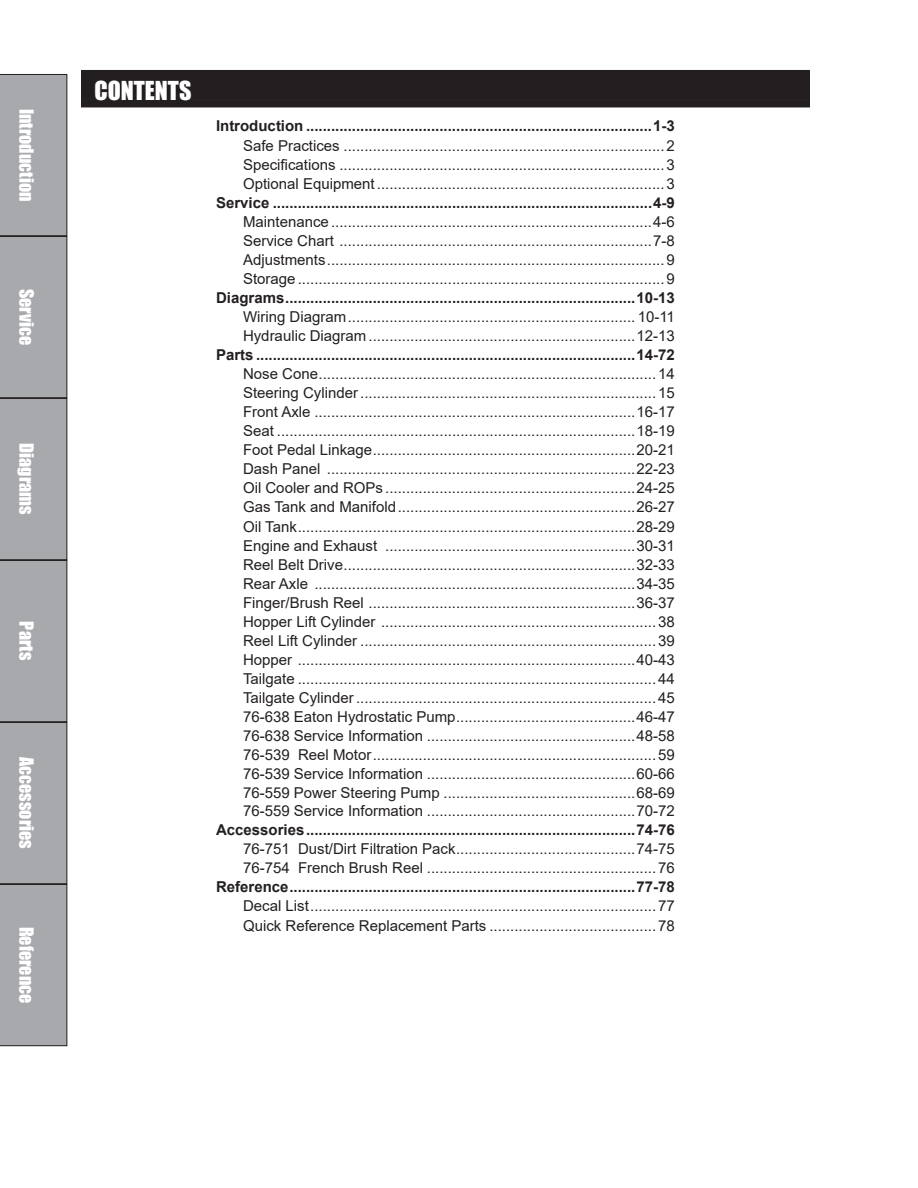
<style>
.page{position:relative;width:918px;height:1188px;background:#fff}
.page>*{position:absolute;margin:0;border:0;box-sizing:border-box;transform-origin:0 0}
.Header_Left{font:24px "Impact";color:#fff}
.t1{font:18px "Impact";color:#fff}
.TOC_Header_Left{font:15px/18px "Arial";color:#231f20}
.TOC_Header_Right{font:15px "Arial";color:#231f20}
.TOC_Header_Left-2{font:700 15px "Arial";color:#231f20}
.TOC_Header_Right-2{font:700 15px "Arial";color:#231f20}
</style>
<div class="page">
<div style="left:0;top:74px;width:67px;height:972px;background:#a8a9ad"></div>
<div style="left:81px;top:70px;width:729px;height:30px;background:#231f20"></div>
<div style="left:81px;top:100px;width:729px;height:7px;background:#231f20"></div>
<p class="t1" style="left:41px;top:109px;width:94px;rotate:90deg">Introduction</p>
<p class="t1" style="left:41px;top:289px;width:58px;rotate:90deg">Service</p>
<p class="t1" style="left:41px;top:443px;width:73px;rotate:90deg">Diagrams</p>
<p class="t1" style="left:41px;top:621px;width:40px;rotate:90deg">Parts</p>
<p class="t1" style="left:41px;top:757px;width:93px;rotate:90deg">Accessories</p>
<p class="t1" style="left:41px;top:927px;width:78px;rotate:90deg">Reference</p>
<p class="Header_Left" style="left:94px;top:72px;width:98px">CONTENTS</p>
<p class="TOC_Header_Right-2" style="left:216px;top:116px;width:460px">Introduction ...................................................................................1-3</p>
<p class="TOC_Header_Right" style="left:243px;top:135px;width:433px">Safe Practices .............................................................................2</p>
<p class="TOC_Header_Left" style="left:243px;top:155px;width:433px">Specifications ..............................................................................3</p>
<p class="TOC_Header_Left" style="left:243px;top:174px;width:433px">Optional Equipment .....................................................................3</p>
<p class="TOC_Header_Left-2" style="left:216px;top:192px;width:460px">Service ...........................................................................................4-9</p>
<p class="TOC_Header_Right" style="left:243px;top:211px;width:433px">Maintenance .............................................................................4-6</p>
<p class="TOC_Header_Left" style="left:243px;top:231px;width:433px">Service Chart ...........................................................................7-8</p>
<p class="TOC_Header_Right" style="left:243px;top:249px;width:433px">Adjustments.................................................................................9</p>
<p class="TOC_Header_Right" style="left:243px;top:268px;width:433px">Storage ........................................................................................9</p>
<p class="TOC_Header_Right-2" style="left:216px;top:287px;width:460px">Diagrams....................................................................................10-13</p>
<p class="TOC_Header_Left" style="left:243px;top:308px;width:433px">Wiring Diagram..................................................................... 10-11</p>
<p class="TOC_Header_Left" style="left:243px;top:327px;width:433px">Hydraulic Diagram ................................................................12-13</p>
<p class="TOC_Header_Left-2" style="left:216px;top:344px;width:460px">Parts ...........................................................................................14-72</p>
<p class="TOC_Header_Left" style="left:243px;top:365px;width:433px">Nose Cone.................................................................................14</p>
<p class="TOC_Header_Left" style="left:243px;top:384px;width:433px">Steering Cylinder.......................................................................15</p>
<p class="TOC_Header_Left" style="left:243px;top:403px;width:433px">Front Axle .............................................................................16-17</p>
<p class="TOC_Header_Left" style="left:243px;top:422px;width:433px">Seat ......................................................................................18-19</p>
<p class="TOC_Header_Left" style="left:243px;top:441px;width:433px">Foot Pedal Linkage...............................................................20-21</p>
<p class="TOC_Header_Left" style="left:243px;top:460px;width:433px">Dash Panel ..........................................................................22-23</p>
<p class="TOC_Header_Left" style="left:243px;top:479px;width:433px">Oil Cooler and ROPs ............................................................24-25</p>
<p class="TOC_Header_Left" style="left:243px;top:498px;width:433px">Gas Tank and Manifold.........................................................26-27</p>
<p class="TOC_Header_Left" style="left:243px;top:517px;width:433px">Oil Tank.................................................................................28-29</p>
<p class="TOC_Header_Left" style="left:243px;top:536px;width:433px">Engine and Exhaust ............................................................30-31</p>
<p class="TOC_Header_Left" style="left:243px;top:555px;width:433px">Reel Belt Drive......................................................................32-33</p>
<p class="TOC_Header_Left" style="left:243px;top:574px;width:433px">Rear Axle .............................................................................34-35</p>
<p class="TOC_Header_Left" style="left:243px;top:593px;width:433px">Finger/Brush Reel ................................................................36-37</p>
<p class="TOC_Header_Right" style="left:243px;top:611px;width:433px">Hopper Lift Cylinder ..................................................................38</p>
<p class="TOC_Header_Left" style="left:243px;top:631px;width:433px">Reel Lift Cylinder .......................................................................39</p>
<p class="TOC_Header_Left" style="left:243px;top:651px;width:433px">Hopper .................................................................................40-43</p>
<p class="TOC_Header_Left" style="left:243px;top:670px;width:433px">Tailgate ......................................................................................44</p>
<p class="TOC_Header_Left" style="left:243px;top:689px;width:433px">Tailgate Cylinder........................................................................45</p>
<p class="TOC_Header_Left" style="left:243px;top:708px;width:433px">76-638 Eaton Hydrostatic Pump...........................................46-47</p>
<p class="TOC_Header_Left" style="left:243px;top:727px;width:433px">76-638 Service Information ..................................................48-58</p>
<p class="TOC_Header_Left" style="left:243px;top:746px;width:433px">76-539 Reel Motor....................................................................59</p>
<p class="TOC_Header_Left" style="left:243px;top:765px;width:433px">76-539 Service Information ..................................................60-66</p>
<p class="TOC_Header_Left" style="left:243px;top:784px;width:433px">76-559 Power Steering Pump ..............................................68-69<br>76-559 Service Information ..................................................70-72</p>
<p class="TOC_Header_Left-2" style="left:216px;top:819px;width:460px">Accessories...............................................................................74-76</p>
<p class="TOC_Header_Right" style="left:243px;top:839px;width:433px">76-751 Dust/Dirt Filtration Pack...........................................74-75</p>
<p class="TOC_Header_Right" style="left:243px;top:858px;width:433px">76-754 French Brush Reel .......................................................76</p>
<p class="TOC_Header_Right-2" style="left:216px;top:877px;width:460px">Reference...................................................................................77-78</p>
<p class="TOC_Header_Right" style="left:243px;top:896px;width:433px">Decal List...................................................................................77</p>
<p class="TOC_Header_Left" style="left:243px;top:916px;width:433px">Quick Reference Replacement Parts ........................................ 78</p>
</div>
